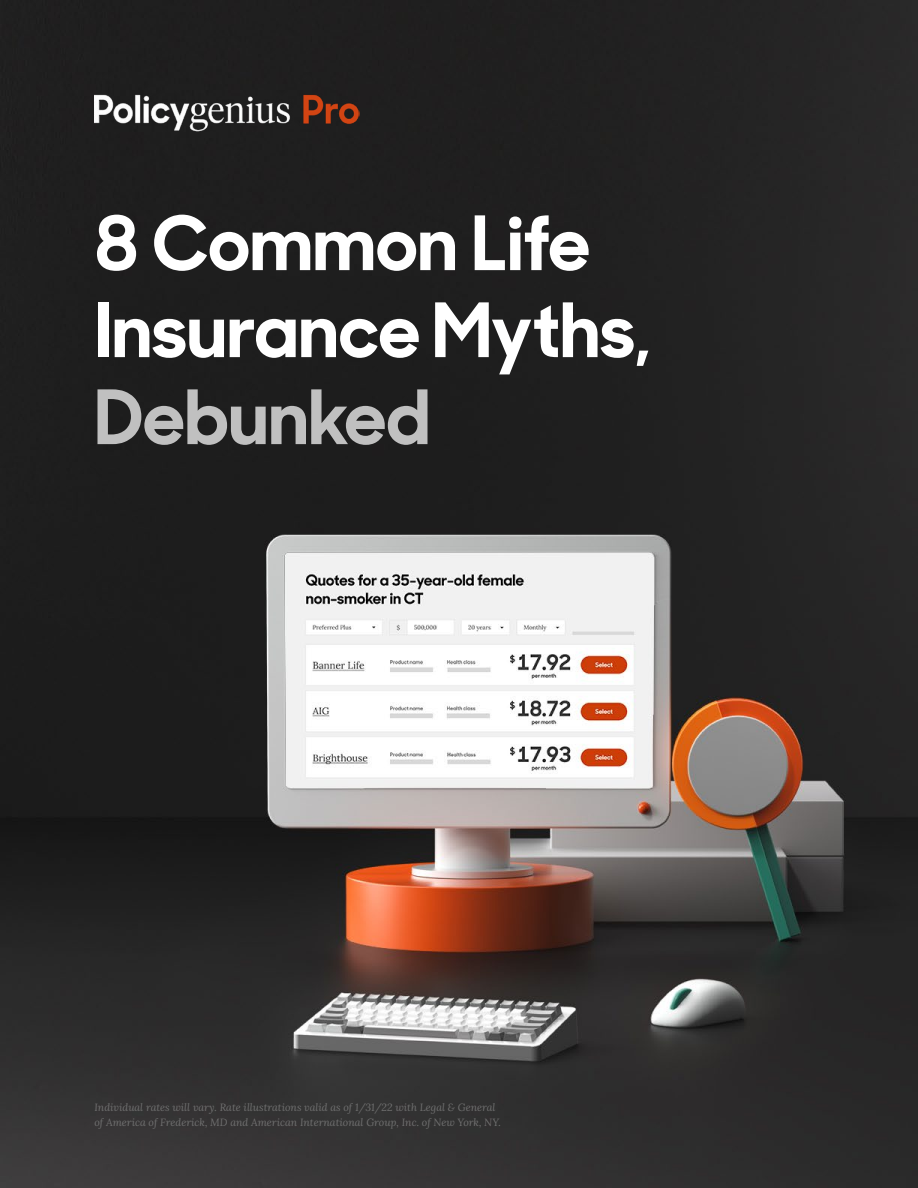
<style>
.page{position:relative;width:918px;height:1188px;background:#fff}
.page>*{position:absolute;margin:0;border:0;box-sizing:border-box;transform-origin:0 0}
.t1{font:700 75px/87px "Sharp Sans Display No 1";color:#fff}
.t2{font:700 75px "Sharp Sans Display No 1";color:#c0c0c0}
.t3{font:italic 10.5px/15px "Lora";color:#707070}
</style>
<div class="page">
<img style="left:0;top:0;width:918px;height:1188px">
<img style="left:94px;top:88px;width:265px;height:43px">
<h1 class="t1" style="left:94px;top:193px;width:558px">8 Common Life<br>Insurance Myths,</h1>
<h1 class="t2" style="left:94px;top:355px;width:337px">Debunked</h1>
<p class="t3" style="left:94px;top:1100px;width:408px">Individual rates will vary. Rate illustrations valid as of 1/31/22 with Legal &amp; General of America of Frederick, MD and American International Group, Inc. of New York, NY.</p>
</div>
